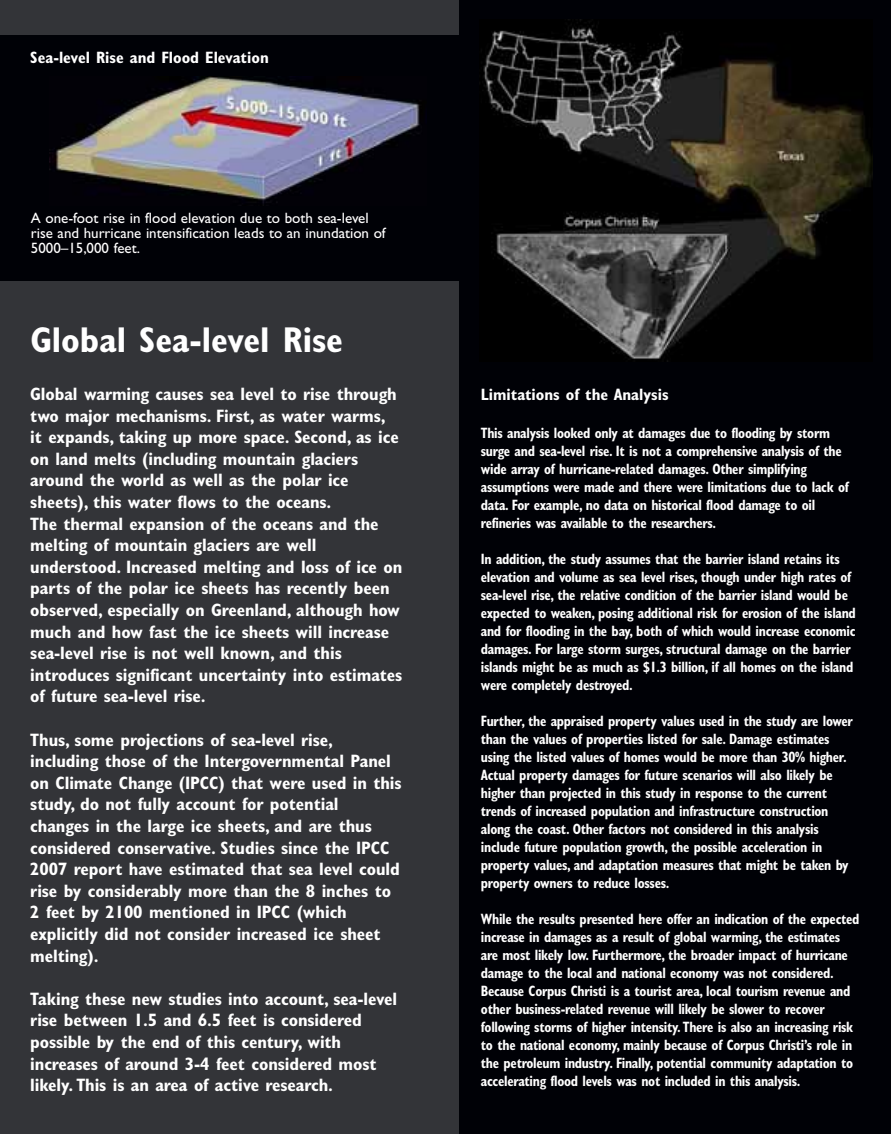
<style>
.page{position:relative;width:891px;height:1134px;background:#fff}
.page>*{position:absolute;margin:0;border:0;box-sizing:border-box;transform-origin:0 0}
.t1{font:700 condensed 36px "Gill Sans";color:#fff}
.t2{font:700 condensed 18px/21.6px "Gill Sans";letter-spacing:-.005em;color:#fff}
.t3{font:700 condensed 16.5px "Gill Sans";color:#fff}
.t4{font:700 condensed 15px/18px "Gill Sans";letter-spacing:-.02em;color:#fff;scale:.9 1}
.t5{font:15px/15px "Gill Sans";color:#fff}
</style>
<div class="page">
<div style="left:0;top:0;width:461px;height:1134px;background:#333438"></div>
<div style="left:0;top:35px;width:890px;height:246px;background:#000106"></div>
<div style="left:459px;top:0;width:432px;height:1134px;background:#000106"></div>
<img style="left:50px;top:77px;width:370px;height:129px">
<img style="left:483px;top:20px;width:390px;height:342px">
<p class="t3" style="left:30px;top:51px;width:240px">Sea-level Rise and Flood Elevation</p>
<p class="t5" style="left:31px;top:212px;width:356px">A one-foot rise in flood elevation due to both sea-level rise and hurricane intensification leads to an inundation of<br>5000–15,000 feet.</p>
<h1 class="t1" style="left:30px;top:326px;width:314px">Global Sea-level Rise</h1>
<p class="t2" style="left:30px;top:385px;width:373px">Global warming causes sea level to rise through two major mechanisms. First, as water warms,<br>it expands, taking up more space. Second, as ice on land melts (including mountain glaciers around the world as well as the polar ice sheets), this water flows to the oceans.<br>The thermal expansion of the oceans and the melting of mountain glaciers are well understood. Increased melting and loss of ice on parts of the polar ice sheets has recently been observed, especially on Greenland, although how much and how fast the ice sheets will increase sea-level rise is not well known, and this introduces significant uncertainty into estimates of future sea-level rise.</p>
<p class="t2" style="left:30px;top:730px;width:373px">Thus, some projections of sea-level rise, including those of the Intergovernmental Panel on Climate Change (IPCC) that were used in this study, do not fully account for potential changes in the large ice sheets, and are thus considered conservative. Studies since the IPCC 2007 report have estimated that sea level could rise by considerably more than the 8 inches to 2 feet by 2100 mentioned in IPCC (which explicitly did not consider increased ice sheet melting).</p>
<p class="t2" style="left:30px;top:990px;width:368px">Taking these new studies into account, sea-level rise between 1.5 and 6.5 feet is considered possible by the end of this century, with increases of around 3-4 feet considered most likely. This is an area of active research.</p>
<p class="t3" style="left:481px;top:388px;width:189px">Limitations of the Analysis</p>
<p class="t4" style="left:481px;top:425px;width:410px">This analysis looked only at damages due to flooding by storm surge and sea-level rise. It is not a comprehensive analysis of the wide array of hurricane-related damages. Other simplifying assumptions were made and there were limitations due to lack of data. For example, no data on historical flood damage to oil refineries was available to the researchers.</p>
<p class="t4" style="left:481px;top:551px;width:418px">In addition, the study assumes that the barrier island retains its elevation and volume as sea level rises, though under high rates of sea-level rise, the relative condition of the barrier island would be expected to weaken, posing additional risk for erosion of the island and for flooding in the bay, both of which would increase economic damages. For large storm surges, structural damage on the barrier islands might be as much as $1.3 billion, if all homes on the island were completely destroyed.</p>
<p class="t4" style="left:481px;top:713px;width:415px">Further, the appraised property values used in the study are lower than the values of properties listed for sale. Damage estimates using the listed values of homes would be more than 30% higher.<br>Actual property damages for future scenarios will also likely be higher than projected in this study in response to the current trends of increased population and infrastructure construction along the coast. Other factors not considered in this analysis include future population growth, the possible acceleration in property values, and adaptation measures that might be taken by property owners to reduce losses.</p>
<p class="t4" style="left:481px;top:911px;width:422px">While the results presented here offer an indication of the expected increase in damages as a result of global warming, the estimates are most likely low. Furthermore, the broader impact of hurricane damage to the local and national economy was not considered.<br>Because Corpus Christi is a tourist area, local tourism revenue and other business-related revenue will likely be slower to recover following storms of higher intensity. There is also an increasing risk to the national economy, mainly because of Corpus Christi’s role in the petroleum industry. Finally, potential community adaptation to accelerating flood levels was not included in this analysis.</p>
</div>
